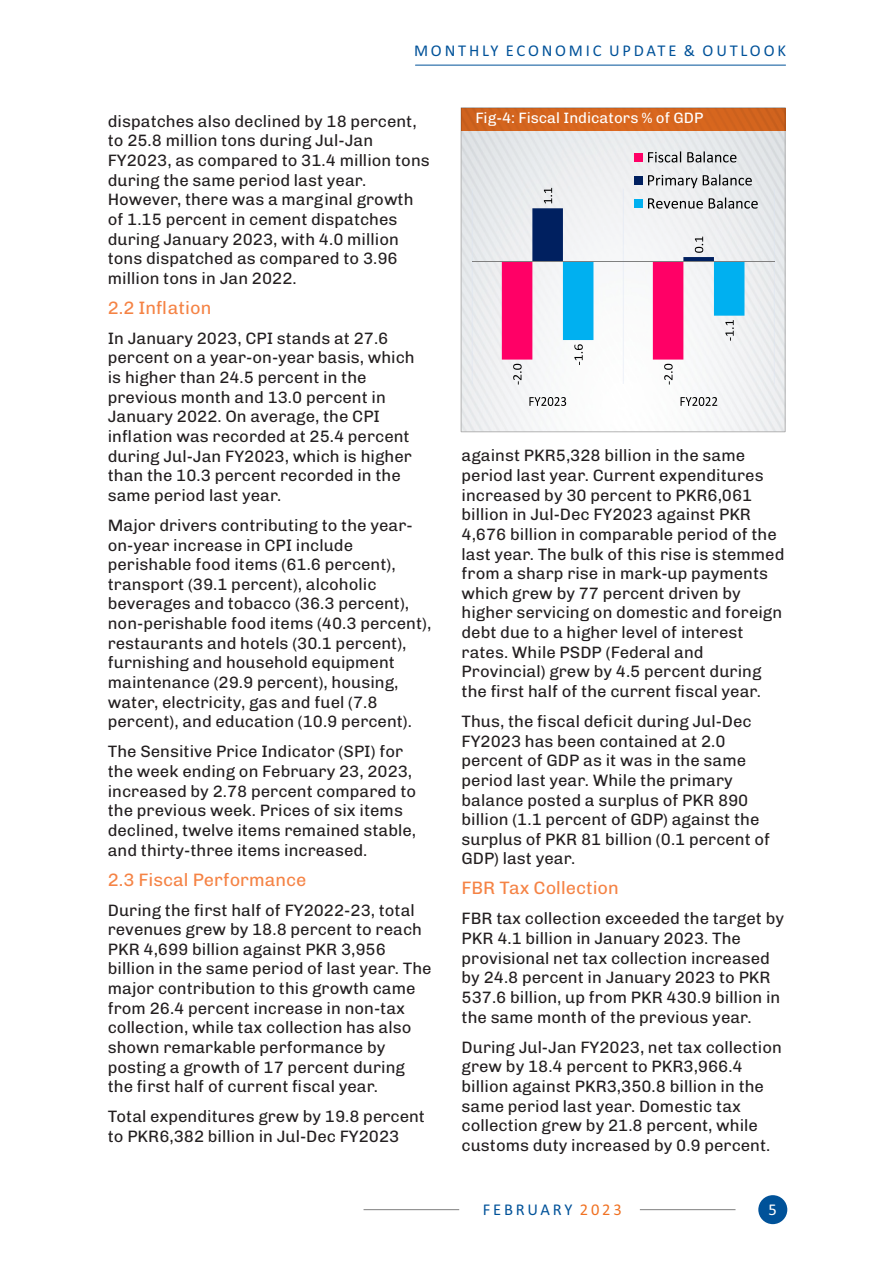
<style>
.page{position:relative;width:893px;height:1263px;background:#fff}
.page>*{position:absolute;margin:0;border:0;box-sizing:border-box;transform-origin:0 0}
.t1{font:18px "Chivo";color:#f58345}
.t2{font:16.5px/19.6px "Chivo";color:#231f20}
.t3{font:16.5px "Calibri";letter-spacing:.17em;color:#005299}
.t4{font:16.5px "Calibri";color:#fff}
.t5{font:15px "Chivo";color:#fff}
.s1{color:#f07122}
</style>
<div class="page">
<hr style="left:415px;top:65px;width:371px;height:1px;background:#005299">
<div style="left:758px;top:1195px;width:29px;height:29px;background:#005299;border-radius:50%"></div>
<hr style="left:364px;top:1209px;width:95px;height:1px;background:#808080">
<hr style="left:640px;top:1209px;width:95px;height:1px;background:#808080">
<img style="left:463px;top:130px;width:320px;height:300px">
<div style="left:461px;top:107px;width:324px;height:325px;border:1px solid #b3b3b3"></div>
<div style="left:462px;top:108px;width:324px;height:22px;background:#d5651e"></div>
<hr style="left:472px;top:189px;width:1px;height:195px;background:#dae3f3">
<hr style="left:774px;top:189px;width:1px;height:195px;background:#dae3f3">
<hr style="left:472px;top:262px;width:302px;height:1px;background:#7f7f7f">
<svg style="left:529px;top:397px;width:188px;height:9px"></svg>
<div style="left:634px;top:153px;width:8px;height:9px;background:#f06"></div>
<svg style="left:648px;top:151px;width:88px;height:11px"></svg>
<svg style="left:502px;top:174px;width:256px;height:211px"></svg>
<p class="t3" style="left:414px;top:44px;width:373px">MONTHLY ECONOMIC UPDATE &amp; OUTLOOK</p>
<p class="t2" style="left:108px;top:111px;width:323px">dispatches also declined by 18 percent, to 25.8 million tons during Jul-Jan FY2023, as compared to 31.4 million tons during the same period last year.<br>However, there was a marginal growth of 1.15 percent in cement dispatches during January 2023, with 4.0 million tons dispatched as compared to 3.96 million tons in Jan 2022.</p>
<p class="t1" style="left:108px;top:297px;width:105px">2.2 Inflation</p>
<p class="t2" style="left:108px;top:328px;width:309px">In January 2023, CPI stands at 27.6 percent on a year-on-year basis, which is higher than 24.5 percent in the previous month and 13.0 percent in January 2022. On average, the CPI inflation was recorded at 25.4 percent during Jul-Jan FY2023, which is higher than the 10.3 percent recorded in the same period last year.</p>
<p class="t2" style="left:108px;top:515px;width:325px">Major drivers contributing to the year&shy;on-year increase in CPI include perishable food items (61.6 percent), transport (39.1 percent), alcoholic beverages and tobacco (36.3 percent), non-perishable food items (40.3 percent), restaurants and hotels (30.1 percent), furnishing and household equipment maintenance (29.9 percent), housing, water, electricity, gas and fuel (7.8 percent), and education (10.9 percent).</p>
<p class="t2" style="left:108px;top:742px;width:310px">The Sensitive Price Indicator (SPI) for the week ending on February 23, 2023, increased by 2.78 percent compared to the previous week. Prices of six items declined, twelve items remained stable, and thirty-three items increased.</p>
<p class="t1" style="left:108px;top:868px;width:200px">2.3 Fiscal Performance</p>
<p class="t2" style="left:108px;top:900px;width:325px">During the first half of FY2022-23, total revenues grew by 18.8 percent to reach PKR 4,699 billion against PKR 3,956 billion in the same period of last year. The major contribution to this growth came from 26.4 percent increase in non-tax collection, while tax collection has also shown remarkable performance by posting a growth of 17 percent during the first half of current fiscal year.</p>
<p class="t2" style="left:108px;top:1107px;width:319px">Total expenditures grew by 19.8 percent to PKR6,382 billion in Jul-Dec FY2023</p>
<p class="t5" style="left:475px;top:109px;width:230px">Fig-4: Fiscal Indicators % of GDP</p>
<p class="t2" style="left:462px;top:446px;width:324px">against PKR5,328 billion in the same period last year. Current expenditures increased by 30 percent to PKR6,061 billion in Jul-Dec FY2023 against PKR 4,676 billion in comparable period of the last year. The bulk of this rise is stemmed from a sharp rise in mark-up payments which grew by 77 percent driven by higher servicing on domestic and foreign debt due to a higher level of interest rates. While PSDP (Federal and Provincial) grew by 4.5 percent during the first half of the current fiscal year.</p>
<p class="t2" style="left:462px;top:711px;width:310px">Thus, the fiscal deficit during Jul-Dec FY2023 has been contained at 2.0 percent of GDP as it was in the same period last year. While the primary balance posted a surplus of PKR 890 billion (1.1 percent of GDP) against the surplus of PKR 81 billion (0.1 percent of GDP) last year.</p>
<p class="t1" style="left:462px;top:877px;width:159px">FBR Tax Collection</p>
<p class="t2" style="left:462px;top:909px;width:324px">FBR tax collection exceeded the target by PKR 4.1 billion in January 2023. The provisional net tax collection increased by 24.8 percent in January 2023 to PKR 537.6 billion, up from PKR 430.9 billion in the same month of the previous year.</p>
<p class="t2" style="left:462px;top:1037px;width:322px">During Jul-Jan FY2023, net tax collection grew by 18.4 percent to PKR3,966.4 billion against PKR3,350.8 billion in the same period last year. Domestic tax collection grew by 21.8 percent, while customs duty increased by 0.9 percent.</p>
<p class="t3" style="left:483px;top:1202px;width:140px">FEBRUARY <span class="s1">2023</span></p>
<p class="t4" style="left:768px;top:1202px;width:10px">5</p>
</div>
